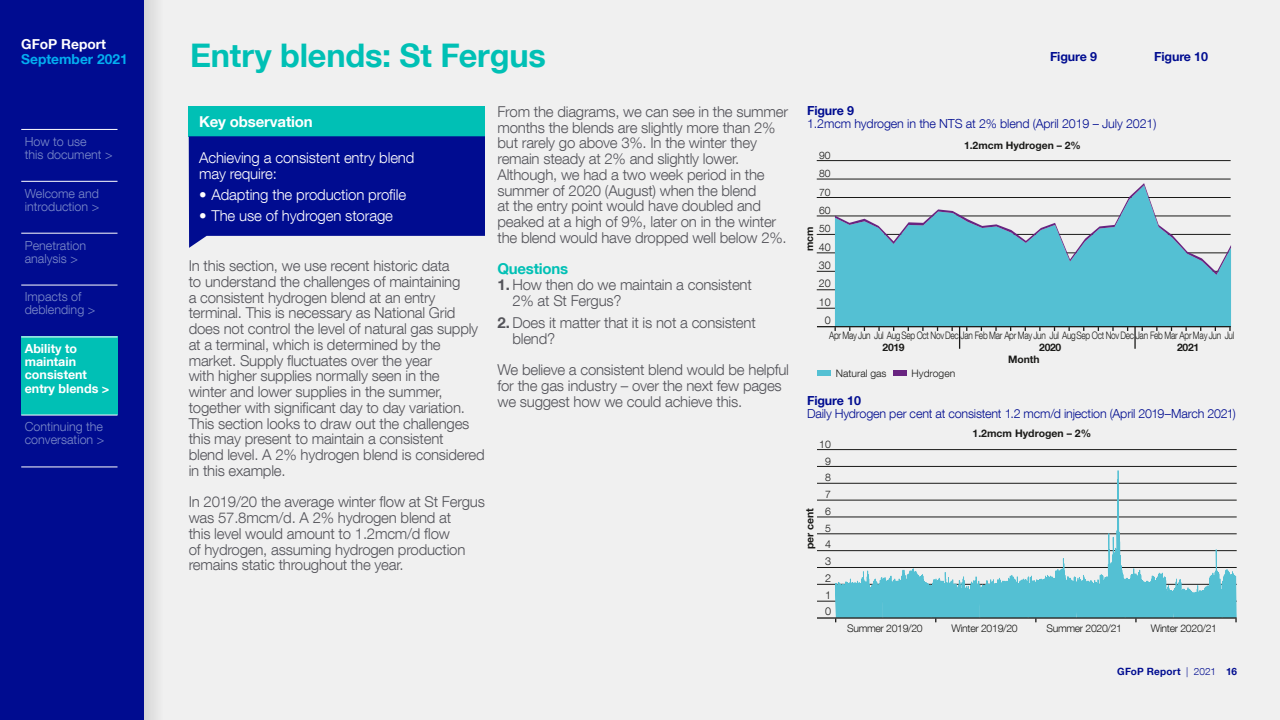
<style>
.page{position:relative;width:1280px;height:720px;background:#f0f0f0}
.page>*{position:absolute;margin:0;border:0;box-sizing:border-box;transform-origin:0 0}
.t1{font:700 32.5px "Helvetica Neue LT Com";letter-spacing:-.005em;color:#00c0b5}
.t2{font:300 15px/15.8px "Helvetica Neue LT Com";letter-spacing:-.015em;color:#54545a}
.t3{font:300 15px/15.8px "Helvetica Neue LT Com";letter-spacing:-.01em;color:#fff}
.t4{font:700 15px "Helvetica Neue LT Com";letter-spacing:-.01em;color:#fff}
.t5{font:700 15px "Helvetica Neue LT Com";letter-spacing:-.015em;color:#00c0b5}
.t6{font:700 13.75px "Helvetica Neue LT Com";color:#03aef0}
.t7{font:700 13.75px "Helvetica Neue LT Com";color:#fff}
.t8{font:300 12.5px "Helvetica Neue LT Com";letter-spacing:-.01em;color:#000c90}
.t9{font:300 12.5px/13.1px "Helvetica Neue LT Com";color:#7c8bc9}
.t10{font:700 12.5px/13.1px "Helvetica Neue LT Com";color:#fff}
.t11{font:700 12.5px "Helvetica Neue LT Com";letter-spacing:-.01em;color:#000c90}
.t12{font:300 10.88px "Helvetica Neue LT Com";color:#1a1a18}
.t13{font:300 10.75px "Helvetica Neue LT Com";color:#1a1a18}
.t14{font:300 10.5px "Helvetica Neue LT Com";letter-spacing:-.03em;color:#1a1a18}
.t15{font:700 10.5px "Helvetica Neue LT Std";color:#1a1a18}
.t16{font:300 10.38px "Helvetica Neue LT Com";letter-spacing:-.03em;color:#1a1a18;scale:.8 1}
.t17{font:700 10.38px "Helvetica Neue LT Std";color:#1a1a18}
.t18{font:300 10.38px "Helvetica Neue LT Com";color:#1a1a18}
.t19{font:700 10.38px "Helvetica Neue LT Com";letter-spacing:-.03em;color:#1a1a18}
.t20{font:300 10.38px/18.4px "Helvetica Neue LT Com";letter-spacing:-.03em;color:#1a1a18}
.t21{font:700 10px "Helvetica Neue LT Com";letter-spacing:.02em;color:#000c90}
.s1{font-weight:700}
.s2{font-weight:300}
</style>
<div class="page">
<div style="left:144px;top:0;width:12px;height:720px;background:#dcdcdc"></div>
<div style="left:189px;top:106px;width:296px;height:30px;background:#00c0b5"></div>
<svg style="left:189px;top:136px;width:296px;height:112px;background:#18249a"></svg>
<hr style="left:817px;top:160px;width:414px;height:1px;background:#1a1a18">
<hr style="left:817px;top:179px;width:414px;height:1px;background:#1a1a18">
<hr style="left:817px;top:234px;width:414px;height:1px;background:#1a1a18">
<hr style="left:817px;top:197px;width:414px;height:1px;background:#1a1a18">
<hr style="left:817px;top:216px;width:414px;height:1px;background:#1a1a18">
<hr style="left:817px;top:253px;width:414px;height:1px;background:#1a1a18">
<hr style="left:817px;top:271px;width:414px;height:1px;background:#1a1a18">
<hr style="left:817px;top:290px;width:414px;height:1px;background:#1a1a18">
<hr style="left:817px;top:308px;width:414px;height:1px;background:#1a1a18">
<div style="left:817px;top:371px;width:14px;height:5px;background:#54c0d3"></div>
<div style="left:894px;top:371px;width:13px;height:5px;background:#682480"></div>
<div style="left:835px;top:275px;width:396px;height:51px;background:#54c0d3"></div>
<svg style="left:835px;top:183px;width:396px;height:92px"></svg>
<svg style="left:959px;top:327px;width:1px;height:22px"></svg>
<hr style="left:1134px;top:327px;width:2px;height:22px;background:#1a1a18">
<hr style="left:817px;top:326px;width:414px;height:1px;background:#1a1a18">
<hr style="left:817px;top:449px;width:420px;height:1px;background:#1a1a18">
<hr style="left:817px;top:483px;width:420px;height:1px;background:#1a1a18">
<hr style="left:817px;top:466px;width:420px;height:1px;background:#1a1a18">
<hr style="left:817px;top:534px;width:420px;height:1px;background:#1a1a18">
<hr style="left:817px;top:500px;width:420px;height:1px;background:#1a1a18">
<hr style="left:817px;top:517px;width:420px;height:1px;background:#1a1a18">
<hr style="left:817px;top:550px;width:420px;height:1px;background:#1a1a18">
<hr style="left:817px;top:567px;width:420px;height:1px;background:#1a1a18">
<hr style="left:817px;top:584px;width:420px;height:1px;background:#1a1a18">
<hr style="left:817px;top:601px;width:420px;height:1px;background:#1a1a18">
<svg style="left:835px;top:470px;width:402px;height:147px"></svg>
<hr style="left:817px;top:617px;width:420px;height:2px;background:#1a1a18">
<div style="left:0;top:0;width:144px;height:720px;background:#000c90"></div>
<div style="left:21px;top:337px;width:97px;height:78px;background:#00c0b5"></div>
<hr style="left:21px;top:129px;width:97px;height:1px;background:#fff">
<hr style="left:21px;top:181px;width:97px;height:1px;background:#fff">
<hr style="left:21px;top:233px;width:97px;height:1px;background:#fff">
<hr style="left:21px;top:285px;width:97px;height:1px;background:#fff">
<hr style="left:21px;top:337px;width:97px;height:1px;background:#fff">
<hr style="left:21px;top:415px;width:97px;height:1px;background:#fff">
<hr style="left:21px;top:467px;width:97px;height:1px;background:#fff">
<p class="t7" style="left:21px;top:36px;width:86px">GFoP Report</p>
<p class="t6" style="left:21px;top:50px;width:108px">September 2021</p>
<p class="t9" style="left:25px;top:134px;width:89px">How to use<br>this document &gt;</p>
<p class="t9" style="left:25px;top:186px;width:76px">Welcome and introduction &gt;</p>
<p class="t9" style="left:25px;top:238px;width:63px">Penetration analysis &gt;</p>
<p class="t9" style="left:25px;top:290px;width:72px">Impacts of deblending &gt;</p>
<p class="t10" style="left:25px;top:342px;width:86px">Ability to maintain consistent entry blends &gt;</p>
<p class="t9" style="left:25px;top:420px;width:81px">Continuing the conversation &gt;</p>
<h1 class="t1" style="left:190px;top:35px;width:357px">Entry blends: St Fergus</h1>
<p class="t4" style="left:199px;top:112px;width:115px">Key observation</p>
<p class="t3" style="left:199px;top:150px;width:217px">Achieving a consistent entry blend may require:</p>
<p class="t3" style="left:199px;top:187px;width:209px">• Adapting the production profile</p>
<p class="t3" style="left:199px;top:208px;width:195px">• The use of hydrogen storage</p>
<p class="t2" style="left:189px;top:258px;width:298px">In this section, we use recent historic data<br>to understand the challenges of maintaining<br>a consistent hydrogen blend at an entry terminal. This is necessary as National Grid does not control the level of natural gas supply at a terminal, which is determined by the market. Supply fluctuates over the year<br>with higher supplies normally seen in the<br>winter and lower supplies in the summer, together with significant day to day variation.<br>This section looks to draw out the challenges this may present to maintain a consistent<br>blend level. A 2% hydrogen blend is considered in this example.</p>
<p class="t2" style="left:189px;top:494px;width:298px">In 2019/20 the average winter flow at St Fergus was 57.8mcm/d. A 2% hydrogen blend at<br>this level would amount to 1.2mcm/d flow<br>of hydrogen, assuming hydrogen production remains static throughout the year.</p>
<p class="t2" style="left:497px;top:103px;width:292px">From the diagrams, we can see in the summer months the blends are slightly more than 2% but rarely go above 3%. In the winter they remain steady at 2% and slightly lower.<br>Although, we had a two week period in the summer of 2020 (August) when the blend<br>at the entry point would have doubled and peaked at a high of 9%, later on in the winter the blend would have dropped well below 2%.</p>
<p class="t5" style="left:497px;top:260px;width:72px">Questions</p>
<p class="t2" style="left:512px;top:277px;width:241px;text-indent:-15px"><span class="s1">1.</span> How then do we maintain a consistent<br>2% at St Fergus?</p>
<p class="t2" style="left:512px;top:314px;width:245px;text-indent:-15px"><span class="s1">2.</span> Does it matter that it is not a consistent blend?</p>
<p class="t2" style="left:497px;top:362px;width:293px">We believe a consistent blend would be helpful for the gas industry – over the next few pages we suggest how we could achieve this.</p>
<p class="t11" style="left:1050px;top:49px;width:49px">Figure 9</p>
<p class="t11" style="left:1154px;top:49px;width:55px">Figure 10</p>
<p class="t11" style="left:807px;top:103px;width:49px">Figure 9</p>
<p class="t8" style="left:807px;top:116px;width:351px">1.2mcm hydrogen in the NTS at 2% blend (April 2019 – July 2021)</p>
<p class="t20" style="left:819px;top:146px;width:13px">90<br>80</p>
<p class="t20" style="left:819px;top:201px;width:13px">60</p>
<p class="t20" style="left:819px;top:183px;width:13px">70</p>
<p class="t20" style="left:819px;top:219px;width:13px">50</p>
<p class="t17" style="left:803px;top:251px;width:26px;rotate:-90deg">mcm</p>
<p class="t13" style="left:819px;top:240px;width:13px">40</p>
<p class="t13" style="left:819px;top:259px;width:13px">30</p>
<p class="t13" style="left:819px;top:277px;width:13px">20</p>
<p class="t13" style="left:819px;top:295px;width:13px">10</p>
<p class="t13" style="left:825px;top:314px;width:7px">0</p>
<p class="t17" style="left:964px;top:139px;width:118px">1.2mcm Hydrogen – 2%</p>
<p class="t16" style="left:829px;top:329px;width:508px">Apr May Jun Jul AugSep Oct NovDec Jan Feb Mar Apr May Jun Jul AugSep Oct NovDec Jan Feb Mar Apr May Jun Jul</p>
<p class="t19" style="left:883px;top:341px;width:24px">2019</p>
<p class="t19" style="left:1039px;top:341px;width:24px">2020</p>
<p class="t19" style="left:1177px;top:341px;width:24px">2021</p>
<p class="t18" style="left:836px;top:367px;width:52px">Natural gas</p>
<p class="t18" style="left:912px;top:367px;width:45px">Hydrogen</p>
<p class="t17" style="left:1008px;top:353px;width:33px">Month</p>
<p class="t11" style="left:807px;top:393px;width:55px">Figure 10</p>
<p class="t8" style="left:807px;top:406px;width:430px">Daily Hydrogen per cent at consistent 1.2 mcm/d injection (April 2019–March 2021)</p>
<p class="t14" style="left:819px;top:438px;width:13px">10</p>
<p class="t14" style="left:825px;top:471px;width:7px">8</p>
<p class="t14" style="left:825px;top:455px;width:7px">9</p>
<p class="t15" style="left:803px;top:549px;width:43px;rotate:-90deg">per cent</p>
<p class="t14" style="left:825px;top:488px;width:7px">7</p>
<p class="t14" style="left:825px;top:505px;width:7px">6</p>
<p class="t14" style="left:825px;top:521px;width:7px">5</p>
<p class="t12" style="left:825px;top:538px;width:8px">4</p>
<p class="t12" style="left:825px;top:555px;width:8px">3</p>
<p class="t12" style="left:825px;top:571px;width:8px">2</p>
<p class="t12" style="left:825px;top:588px;width:8px">1</p>
<p class="t12" style="left:825px;top:605px;width:8px">0</p>
<p class="t15" style="left:973px;top:427px;width:120px">1.2mcm Hydrogen – 2%</p>
<p class="t14" style="left:847px;top:622px;width:77px">Summer 2019/20</p>
<p class="t14" style="left:952px;top:622px;width:68px">Winter 2019/20</p>
<p class="t14" style="left:1046px;top:622px;width:77px">Summer 2020/21</p>
<p class="t14" style="left:1151px;top:622px;width:68px">Winter 2020/21</p>
<p class="t21" style="left:1117px;top:666px;width:121px">GFoP Report <span class="s2">| 2021</span> 16</p>
</div>
